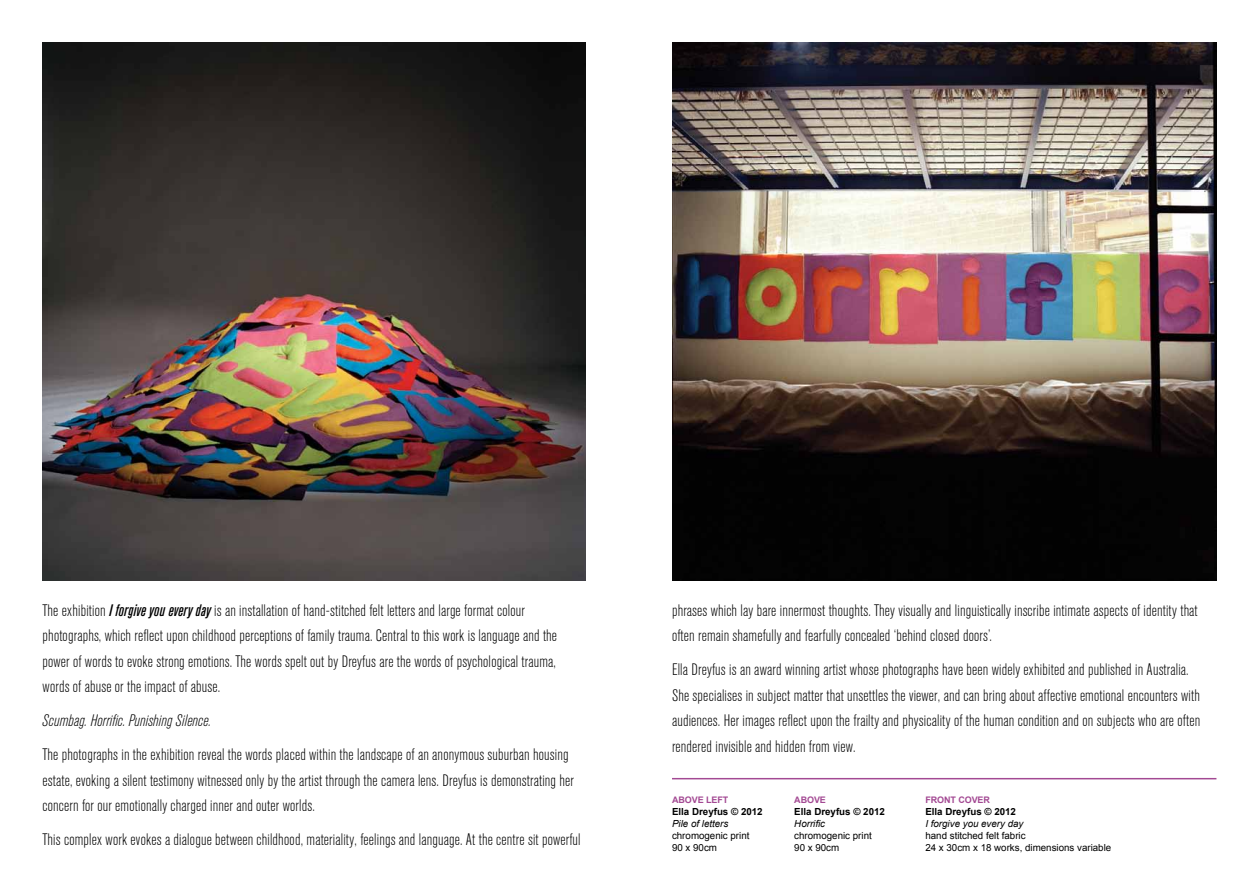
<style>
.page{position:relative;width:1259px;height:893px;background:#fff}
.page>*{position:absolute;margin:0;border:0;box-sizing:border-box;transform-origin:0 0}
.t1{font:300 condensed 16.5px/25.5px "Akzidenz Grotesk BQ";letter-spacing:.01em;color:#000}
.t2{font:italic 300 condensed 16.5px "Akzidenz Grotesk BQ";letter-spacing:.01em;color:#000}
.t3{font:9.75px/12px "Arial";color:#000}
.t4{font:700 9.75px "Arial";color:#000}
.t5{font:italic 9.75px "Arial";color:#000}
.t6{font:700 9px "Arial";letter-spacing:-.01em;color:#a34993}
.s1{font-weight:500;font-style:italic}
</style>
<div class="page">
<img style="left:43px;top:43px;width:543px;height:537px">
<img style="left:672px;top:43px;width:544px;height:537px">
<hr style="left:672px;top:778px;width:544px;height:1px;background:#a34993">
<p class="t1" style="left:43px;top:598px;width:516px">The exhibition <span class="s1">I forgive you every day</span> is an installation of hand-stitched felt letters and large format colour photographs, which reflect upon childhood perceptions of family trauma. Central to this work is language and the power of words to evoke strong emotions. The words spelt out by Dreyfus are the words of psychological trauma, words of abuse or the impact of abuse.</p>
<p class="t2" style="left:43px;top:712px;width:170px">Scumbag. Horrific. Punishing Silence.</p>
<p class="t1" style="left:43px;top:742px;width:533px">The photographs in the exhibition reveal the words placed within the landscape of an anonymous suburban housing estate, evoking a silent testimony witnessed only by the artist through the camera lens. Dreyfus is demonstrating her concern for our emotionally charged inner and outer worlds.</p>
<p class="t1" style="left:43px;top:827px;width:540px">This complex work evokes a dialogue between childhood, materiality, feelings and language. At the centre sit powerful</p>
<p class="t1" style="left:672px;top:598px;width:527px">phrases which lay bare innermost thoughts. They visually and linguistically inscribe intimate aspects of identity that often remain shamefully and fearfully concealed ‘behind closed doors’.</p>
<p class="t1" style="left:672px;top:657px;width:529px">Ella Dreyfus is an award winning artist whose photographs have been widely exhibited and published in Australia.<br>She specialises in subject matter that unsettles the viewer, and can bring about affective emotional encounters with audiences. Her images reflect upon the frailty and physicality of the human condition and on subjects who are often rendered invisible and hidden from view.</p>
<p class="t6" style="left:672px;top:794px;width:58px">ABOVE LEFT</p>
<p class="t4" style="left:672px;top:805px;width:92px">Ella Dreyfus © 2012</p>
<p class="t5" style="left:672px;top:817px;width:58px">Pile of letters</p>
<p class="t3" style="left:672px;top:829px;width:79px">chromogenic print<br>90 x 90cm</p>
<p class="t6" style="left:794px;top:794px;width:33px">ABOVE</p>
<p class="t4" style="left:794px;top:805px;width:92px">Ella Dreyfus © 2012</p>
<p class="t5" style="left:794px;top:817px;width:32px">Horrific</p>
<p class="t3" style="left:794px;top:829px;width:79px">chromogenic print<br>90 x 90cm</p>
<p class="t6" style="left:925px;top:794px;width:66px">FRONT COVER</p>
<p class="t4" style="left:925px;top:805px;width:92px">Ella Dreyfus © 2012</p>
<p class="t5" style="left:925px;top:817px;width:100px">I forgive you every day</p>
<p class="t3" style="left:925px;top:829px;width:187px">hand stitched felt fabric<br>24 x 30cm x 18 works, dimensions variable</p>
</div>
